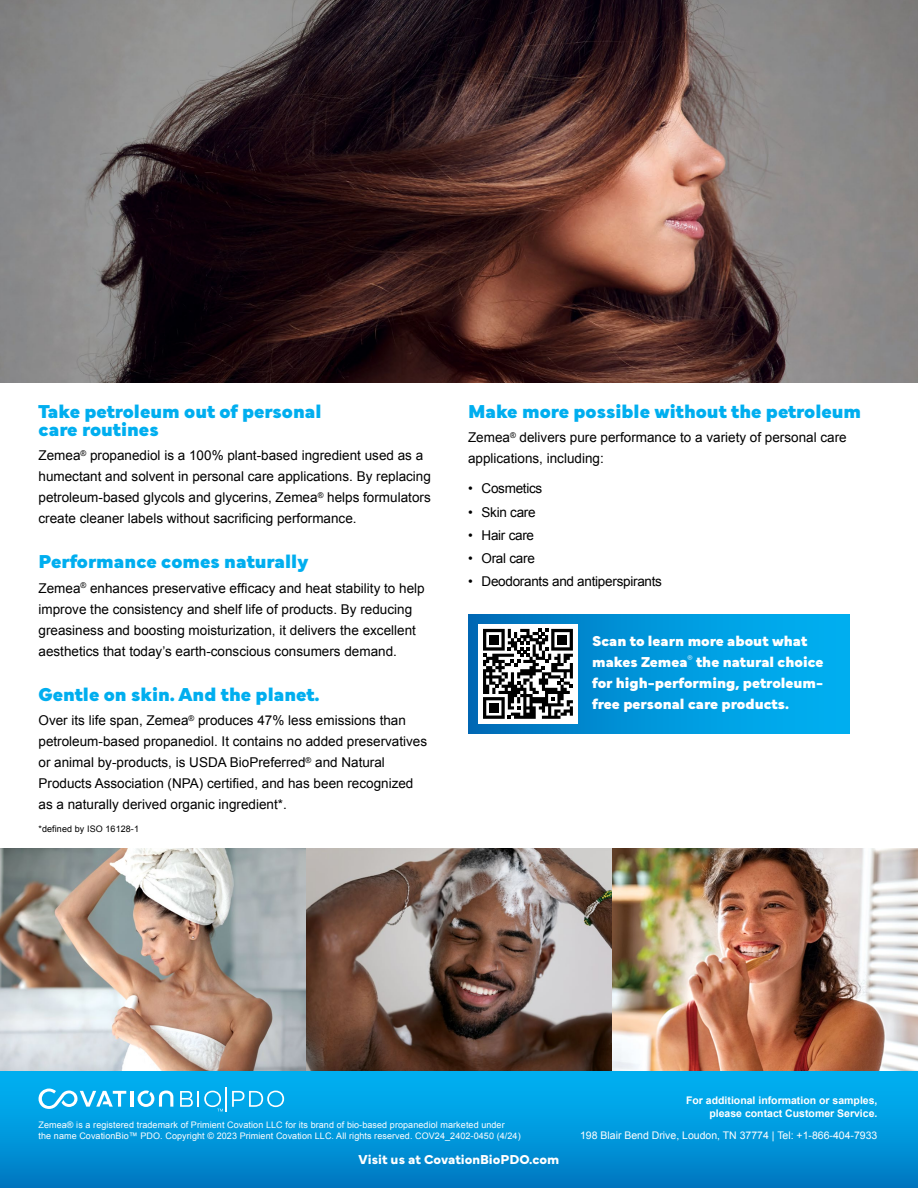
<style>
.page{position:relative;width:918px;height:1188px;background:#fff}
.page>*{position:absolute;margin:0;border:0;box-sizing:border-box;transform-origin:0 0}
.t1{font:900 19.5px/18px "Mundial";color:#00aeef}
.t2{font:900 15px/21px "Mundial";color:#fff}
.t3{font:13.5px/21px "Arial";color:#000}
.t4{font:13.5px "Arial";letter-spacing:-.02em;color:#000}
.t5{font:700 13.5px "Mundial";color:#fff}
.t6{font:700 10.5px/13.5px "Arial";color:#fff;text-align:right}
.t7{font:10.5px "Arial";color:#fff}
.t8{font:9px/10.5px "Arial";letter-spacing:.01em;color:#fff}
.t9{font:9px "Arial";letter-spacing:.01em;color:#000}
</style>
<div class="page">
<img style="left:0;top:0;width:918px;height:382px">
<img style="left:0;top:849px;width:918px;height:222px">
<div style="left:468px;top:615px;width:381px;height:119px;background:linear-gradient(to right,#006fb9,#00b7f7)"></div>
<div style="left:478px;top:624px;width:100px;height:100px;background:#fff"></div>
<svg style="left:483px;top:629px;width:90px;height:90px"></svg>
<div style="left:489px;top:635px;width:10px;height:9px;background:#000"></div>
<div style="left:557px;top:635px;width:10px;height:9px;background:#000"></div>
<div style="left:489px;top:703px;width:10px;height:10px;background:#000"></div>
<div style="left:0;top:1071px;width:918px;height:117px;background:linear-gradient(to bottom,#00b6f6,#007bc3)"></div>
<svg style="left:39px;top:1089px;width:87px;height:20px"></svg>
<hr style="left:130px;top:1091px;width:3px;height:16px;background:#fff">
<svg style="left:138px;top:1091px;width:35px;height:16px"></svg>
<svg style="left:180px;top:1087px;width:104px;height:25px;background:#2fb7ed"></svg>
<h1 class="t1" style="left:39px;top:400px;width:285px">Take petroleum out of personal care routines</h1>
<p class="t3" style="left:39px;top:445px;width:394px">Zemea<sup>®</sup> propanediol is a 100% plant-based ingredient used as a humectant and solvent in personal care applications. By replacing petroleum-based glycols and glycerins, Zemea<sup>®</sup> helps formulators create cleaner labels without sacrificing performance.</p>
<h1 class="t1" style="left:39px;top:551px;width:271px">Performance comes naturally</h1>
<p class="t3" style="left:39px;top:578px;width:388px">Zemea<sup>®</sup> enhances preservative efficacy and heat stability to help improve the consistency and shelf life of products. By reducing greasiness and boosting moisturization, it delivers the excellent aesthetics that today’s earth-conscious consumers demand.</p>
<h1 class="t1" style="left:39px;top:684px;width:283px">Gentle on skin. And the planet.</h1>
<p class="t3" style="left:39px;top:710px;width:390px">Over its life span, Zemea<sup>®</sup> produces 47% less emissions than petroleum-based propanediol. It contains no added preservatives or animal by-products, is USDA BioPreferred<sup>®</sup> and Natural Products Association (NPA) certified, and has been recognized as a naturally derived organic ingredient*.</p>
<p class="t9" style="left:39px;top:823px;width:102px">*defined by ISO 16128-1</p>
<h1 class="t1" style="left:468px;top:400px;width:395px">Make more possible without the petroleum</h1>
<p class="t3" style="left:468px;top:427px;width:380px">Zemea<sup>®</sup> delivers pure performance to a variety of personal care applications, including:</p>
<p class="t4" style="left:468px;top:480px;width:76px">• Cosmetics</p>
<p class="t4" style="left:468px;top:503px;width:69px">• Skin care</p>
<p class="t4" style="left:468px;top:526px;width:68px">• Hair care</p>
<p class="t4" style="left:468px;top:549px;width:68px">• Oral care</p>
<p class="t4" style="left:468px;top:573px;width:196px">• Deodorants and antiperspirants</p>
<p class="t2" style="left:592px;top:629px;width:233px">Scan to learn more about what makes Zemea<sup>®</sup> the natural choice for high-performing, petroleum&shy;free personal care products.</p>
<p class="t8" style="left:39px;top:1120px;width:484px">Zemea® is a registered trademark of Primient Covation LLC for its brand of bio-based propanediol marketed under<br>the name CovationBio™ PDO. Copyright © 2023 Primient Covation LLC. All rights reserved. COV24_2402-0450 (4/24)</p>
<p class="t5" style="left:359px;top:1149px;width:202px">Visit us at CovationBioPDO.com</p>
<p class="t6" style="left:686px;top:1093px;width:193px">For additional information or samples, please contact Customer Service.</p>
<p class="t7" style="left:580px;top:1128px;width:299px">198 Blair Bend Drive, Loudon, TN 37774 | Tel: +1-866-404-7933</p>
</div>
